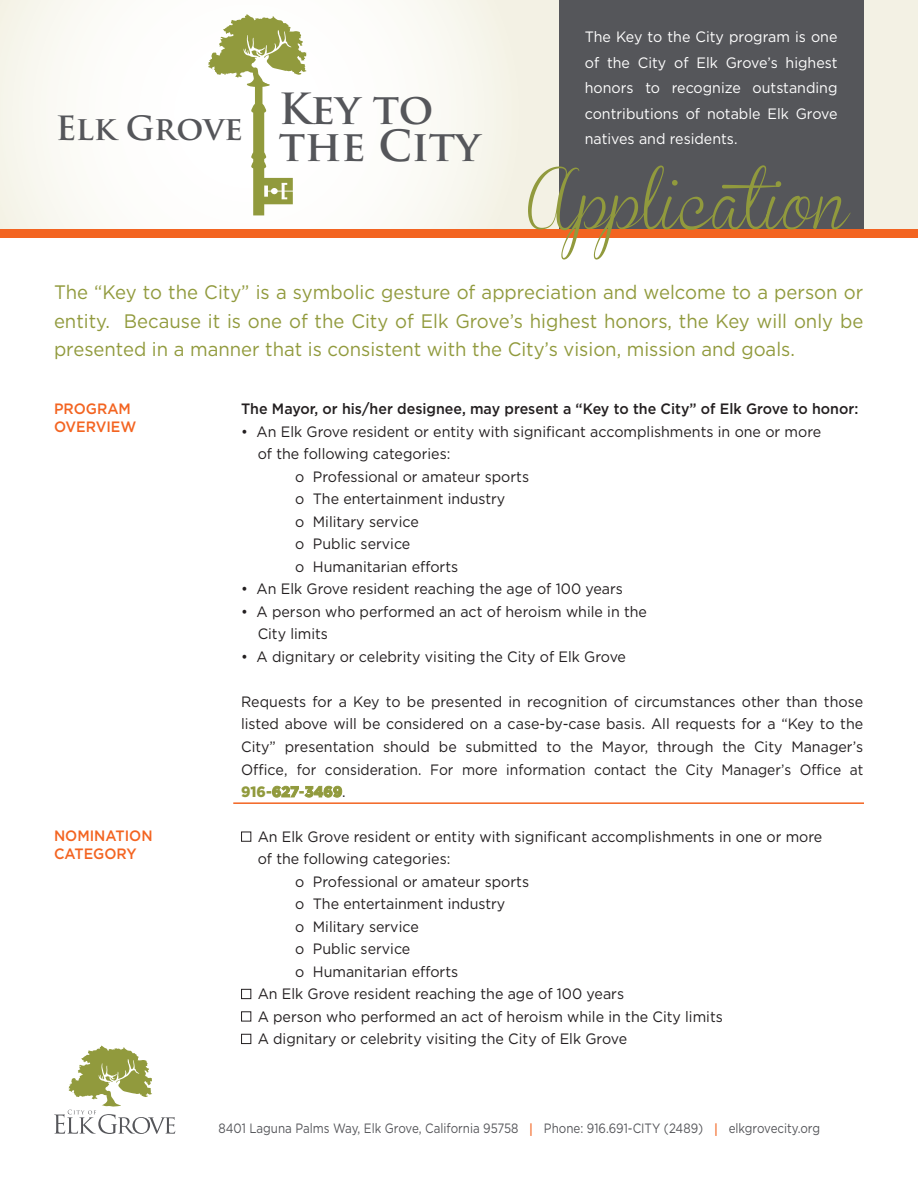
<style>
.page{position:relative;width:918px;height:1188px;background:#fff}
.page>*{position:absolute;margin:0;border:0;box-sizing:border-box;transform-origin:0 0}
.t1{font:61.05px "Brannboll Smal";color:#919a3d}
.t2{font:700 41.85px/37.2px "Trajan Pro";color:#55565a}
.t3{font:700 32.55px "Trajan Pro";color:#55565a}
.t4{font:19.5px/28.5px "Gotham";color:#919a3d;text-align:justify;scale:.95 1}
.t5{font:15px/22.5px "Gotham";color:#231f20;scale:.95 1}
.t6{font:15px/25.5px "Gotham";color:#fff;text-align:justify;scale:.95 1}
.t7{font:500 15px "Gotham";color:#231f20;scale:.95 1}
.t8{font:500 15px "Gotham";color:#f36421;scale:.95 1}
.t9{font:13.5px "Gotham";color:#55565a;scale:.86 1}
.s1{font-weight:900;color:#919a3d}
.s2{font-family:"Trend Slab One";color:#f36421}
</style>
<div class="page">
<svg style="left:0;top:0;width:918px;height:228px"></svg>
<div style="left:559px;top:0;width:305px;height:234px;background:#55565a"></div>
<div style="left:0;top:229px;width:918px;height:9px;background:#f36421"></div>
<svg style="left:208px;top:14px;width:99px;height:201px"></svg>
<hr style="left:233px;top:802px;width:631px;height:2px;background:#f36421">
<svg style="left:54px;top:1046px;width:121px;height:88px"></svg>
<div style="left:241px;top:832px;width:10px;height:10px;border:1px solid #231f20"></div>
<div style="left:241px;top:989px;width:10px;height:10px;border:1px solid #231f20"></div>
<div style="left:241px;top:1011px;width:10px;height:10px;border:1px solid #231f20"></div>
<div style="left:241px;top:1034px;width:10px;height:10px;border:1px solid #231f20"></div>
<p class="t3" style="left:56px;top:107px;width:189px">Elk Grove</p>
<p class="t2" style="left:279px;top:91px;width:203px">Key to the City</p>
<p class="t6" style="left:585px;top:24px;width:268px">The Key to the City program is one of the City of Elk Grove’s highest honors to recognize outstanding contributions of notable Elk Grove natives and residents.</p>
<p class="t1" style="left:528px;top:170px;width:323px">Application</p>
<p class="t4" style="left:54px;top:278px;width:853px">The “Key to the City” is a symbolic gesture of appreciation and welcome to a person or entity. Because it is one of the City of Elk Grove’s highest honors, the Key will only be presented in a manner that is consistent with the City’s vision, mission and goals.</p>
<p class="t8" style="left:54px;top:399px;width:83px">PROGRAM</p>
<p class="t8" style="left:54px;top:417px;width:88px">OVERVIEW</p>
<p class="t8" style="left:54px;top:826px;width:105px">NOMINATION</p>
<p class="t8" style="left:54px;top:844px;width:89px">CATEGORY</p>
<p class="t7" style="left:241px;top:399px;width:651px">The Mayor, or his/her designee, may present a “Key to the City” of Elk Grove to honor:</p>
<p class="t5" style="left:258px;top:420px;width:595px;text-indent:-17px">• An Elk Grove resident or entity with significant accomplishments in one or more of the following categories:</p>
<p class="t5" style="left:295px;top:465px;width:248px">o Professional or amateur sports</p>
<p class="t5" style="left:295px;top:487px;width:223px">o The entertainment industry</p>
<p class="t5" style="left:295px;top:510px;width:132px">o Military service</p>
<p class="t5" style="left:295px;top:532px;width:123px">o Public service</p>
<p class="t5" style="left:295px;top:555px;width:173px">o Humanitarian efforts</p>
<p class="t5" style="left:241px;top:577px;width:403px">• An Elk Grove resident reaching the age of 100 years</p>
<p class="t5" style="left:258px;top:600px;width:411px;text-indent:-17px">• A person who performed an act of heroism while in the<br>City limits</p>
<p class="t5" style="left:241px;top:645px;width:407px">• A dignitary or celebrity visiting the City of Elk Grove</p>
<p class="t5" style="left:241px;top:690px;width:656px;text-align:justify">Requests for a Key to be presented in recognition of circumstances other than those listed above will be considered on a case-by-case basis. All requests for a “Key to the City” presentation should be submitted to the Mayor, through the City Manager’s Office, for consideration. For more information contact the City Manager’s Office at <span class="s1">916-627-3469</span>.</p>
<p class="t5" style="left:258px;top:825px;width:596px">An Elk Grove resident or entity with significant accomplishments in one or more of the following categories:</p>
<p class="t5" style="left:295px;top:870px;width:248px">o Professional or amateur sports</p>
<p class="t5" style="left:295px;top:892px;width:223px">o The entertainment industry</p>
<p class="t5" style="left:295px;top:915px;width:132px">o Military service</p>
<p class="t5" style="left:295px;top:937px;width:123px">o Public service</p>
<p class="t5" style="left:295px;top:960px;width:173px">o Humanitarian efforts</p>
<p class="t5" style="left:258px;top:982px;width:387px">An Elk Grove resident reaching the age of 100 years</p>
<p class="t5" style="left:258px;top:1005px;width:491px">A person who performed an act of heroism while in the City limits</p>
<p class="t5" style="left:258px;top:1027px;width:390px">A dignitary or celebrity visiting the City of Elk Grove</p>
<p class="t9" style="left:218px;top:1120px;width:701px">8401 Laguna Palms Way, Elk Grove, California 95758 <span class="s2">|</span> Phone: 916.691-CITY (2489) <span class="s2">|</span> elkgrovecity.org</p>
</div>
